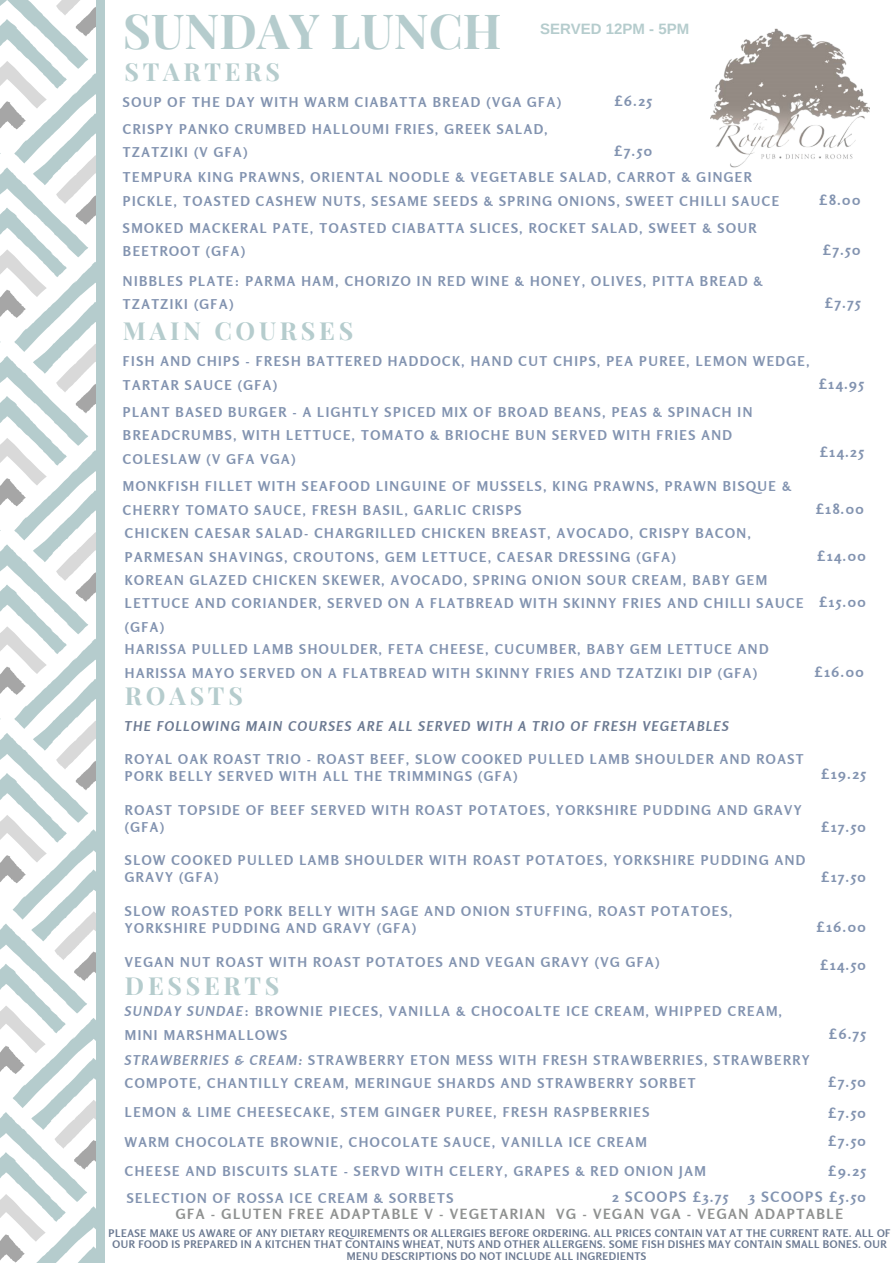
<style>
.page{position:relative;width:893px;height:1264px;background:#fff}
.page>*{position:absolute;margin:0;border:0;box-sizing:border-box;transform-origin:0 0}
.t1{font:700 48.45px "Playfair Display";color:#b5cccd}
.t2{font:700 24.9px "Playfair Display";letter-spacing:.15em;color:#b5cccd}
.t3{font:700 15px "Arimo";color:#b5cccd}
.t4{font:700 14.4px/30.6px "Rosario";letter-spacing:.11em;color:#8293b0}
.t5{font:700 13.95px "Rosario";letter-spacing:.11em;color:#8f9190}
.t6{font:700 13.5px/23.5px "Rosario";letter-spacing:.11em;color:#8293b0}
.t7{font:italic 700 13.5px "Rosario";letter-spacing:.11em;color:#6c7a92}
.t8{font:700 10.5px/11.4px "Rosario";letter-spacing:.05em;color:#6c7a92;text-align:center}
.s1{font-style:italic}
</style>
<div class="page">
<svg style="left:0;top:0;width:96px;height:1262px"></svg>
<div style="left:96px;top:0;width:9px;height:1262px;background:#b5cccd"></div>
<img style="left:710px;top:28px;width:159px;height:140px">
<h1 class="t1" style="left:123px;top:-3px;width:380px">SUNDAY LUNCH</h1>
<p class="t3" style="left:540px;top:20px;width:151px">SERVED 12PM - 5PM</p>
<h2 class="t2" style="left:125px;top:54px;width:157px">STARTERS</h2>
<p class="t6" style="left:123px;top:88px;width:439px;line-height:27px">SOUP OF THE DAY WITH WARM CIABATTA BREAD (VGA GFA)<br>CRISPY PANKO CRUMBED HALLOUMI FRIES, GREEK SALAD,</p>
<p class="t6" style="left:123px;top:140px;width:657px;line-height:24.2px">TZATZIKI (V GFA)<br>TEMPURA KING PRAWNS, ORIENTAL NOODLE &amp; VEGETABLE SALAD, CARROT &amp; GINGER<br>PICKLE, TOASTED CASHEW NUTS, SESAME SEEDS &amp; SPRING ONIONS, SWEET CHILLI SAUCE</p>
<p class="t6" style="left:123px;top:216px;width:635px">SMOKED MACKERAL PATE, TOASTED CIABATTA SLICES, ROCKET SALAD, SWEET &amp; SOUR<br>BEETROOT (GFA)</p>
<p class="t6" style="left:123px;top:269px;width:641px">NIBBLES PLATE: PARMA HAM, CHORIZO IN RED WINE &amp; HONEY, OLIVES, PITTA BREAD &amp;<br>TZATZIKI (GFA)</p>
<p class="t4" style="left:614px;top:85px;width:39px">£6.25</p>
<p class="t4" style="left:614px;top:135px;width:39px">£7.50</p>
<p class="t4" style="left:819px;top:184px;width:43px">£8.00</p>
<p class="t4" style="left:822px;top:234px;width:39px">£7.50</p>
<p class="t4" style="left:824px;top:287px;width:37px">£7.75</p>
<h2 class="t2" style="left:123px;top:313px;width:232px">MAIN COURSES</h2>
<p class="t6" style="left:123px;top:349px;width:688px">FISH AND CHIPS - FRESH BATTERED HADDOCK, HAND CUT CHIPS, PEA PUREE, LEMON WEDGE,<br>TARTAR SAUCE (GFA)</p>
<p class="t6" style="left:123px;top:400px;width:631px">PLANT BASED BURGER - A LIGHTLY SPICED MIX OF BROAD BEANS, PEAS &amp; SPINACH IN<br>BREADCRUMBS, WITH LETTUCE, TOMATO &amp; BRIOCHE BUN SERVED WITH FRIES AND<br>COLESLAW (V GFA VGA)</p>
<p class="t6" style="left:123px;top:474px;width:669px">MONKFISH FILLET WITH SEAFOOD LINGUINE OF MUSSELS, KING PRAWNS, PRAWN BISQUE &amp;<br>CHERRY TOMATO SAUCE, FRESH BASIL, GARLIC CRISPS</p>
<p class="t4" style="left:818px;top:368px;width:47px">£14.95</p>
<p class="t4" style="left:819px;top:437px;width:46px">£14.25</p>
<p class="t4" style="left:815px;top:493px;width:50px">£18.00</p>
<p class="t6" style="left:125px;top:521px;width:627px">CHICKEN CAESAR SALAD- CHARGRILLED CHICKEN BREAST, AVOCADO, CRISPY BACON,<br>PARMESAN SHAVINGS, CROUTONS, GEM LETTUCE, CAESAR DRESSING (GFA)</p>
<p class="t6" style="left:125px;top:567px;width:680px">KOREAN GLAZED CHICKEN SKEWER, AVOCADO, SPRING ONION SOUR CREAM, BABY GEM<br>LETTUCE AND CORIANDER, SERVED ON A FLATBREAD WITH SKINNY FRIES AND CHILLI SAUCE (GFA)</p>
<p class="t6" style="left:125px;top:637px;width:645px">HARISSA PULLED LAMB SHOULDER, FETA CHEESE, CUCUMBER, BABY GEM LETTUCE AND<br>HARISSA MAYO SERVED ON A FLATBREAD WITH SKINNY FRIES AND TZATZIKI DIP (GFA)</p>
<h2 class="t2" style="left:125px;top:678px;width:119px">ROASTS</h2>
<p class="t7" style="left:125px;top:717px;width:605px">THE FOLLOWING MAIN COURSES ARE ALL SERVED WITH A TRIO OF FRESH VEGETABLES</p>
<p class="t6" style="left:125px;top:750px;width:680px;line-height:16.8px">ROYAL OAK ROAST TRIO - ROAST BEEF, SLOW COOKED PULLED LAMB SHOULDER AND ROAST<br>PORK BELLY SERVED WITH ALL THE TRIMMINGS (GFA)</p>
<p class="t6" style="left:125px;top:801px;width:678px;line-height:16.8px">ROAST TOPSIDE OF BEEF SERVED WITH ROAST POTATOES, YORKSHIRE PUDDING AND GRAVY (GFA)</p>
<p class="t6" style="left:125px;top:852px;width:681px;line-height:16.8px">SLOW COOKED PULLED LAMB SHOULDER WITH ROAST POTATOES, YORKSHIRE PUDDING AND<br>GRAVY (GFA)</p>
<p class="t6" style="left:125px;top:902px;width:609px;line-height:16.8px">SLOW ROASTED PORK BELLY WITH SAGE AND ONION STUFFING, ROAST POTATOES,<br>YORKSHIRE PUDDING AND GRAVY (GFA)</p>
<p class="t6" style="left:125px;top:949px;width:535px">VEGAN NUT ROAST WITH ROAST POTATOES AND VEGAN GRAVY (VG GFA)</p>
<h2 class="t2" style="left:125px;top:967px;width:156px">DESSERTS</h2>
<p class="t4" style="left:817px;top:540px;width:50px">£14.00</p>
<p class="t4" style="left:818px;top:586px;width:48px">£15.00</p>
<p class="t4" style="left:814px;top:656px;width:51px">£16.00</p>
<p class="t4" style="left:821px;top:758px;width:46px">£19.25</p>
<p class="t4" style="left:821px;top:811px;width:46px">£17.50</p>
<p class="t4" style="left:821px;top:861px;width:46px">£17.50</p>
<p class="t4" style="left:816px;top:911px;width:51px">£16.00</p>
<p class="t4" style="left:820px;top:949px;width:47px">£14.50</p>
<p class="t6" style="left:125px;top:999px;width:686px"><span class="s1">SUNDAY SUNDAE</span>: BROWNIE PIECES, VANILLA &amp; CHOCOALTE ICE CREAM, WHIPPED CREAM, MINI MARSHMALLOWS<br><span class="s1">STRAWBERRIES &amp; CREAM:</span> STRAWBERRY ETON MESS WITH FRESH STRAWBERRIES, STRAWBERRY COMPOTE, CHANTILLY CREAM, MERINGUE SHARDS AND STRAWBERRY SORBET</p>
<p class="t6" style="left:125px;top:1097px;width:526px;line-height:29.2px">LEMON &amp; LIME CHEESECAKE, STEM GINGER PUREE, FRESH RASPBERRIES<br>WARM CHOCOLATE BROWNIE, CHOCOLATE SAUCE, VANILLA ICE CREAM</p>
<p class="t6" style="left:125px;top:1159px;width:582px">CHEESE AND BISCUITS SLATE - SERVD WITH CELERY, GRAPES &amp; RED ONION JAM</p>
<p class="t4" style="left:828px;top:1018px;width:39px">£6.75</p>
<p class="t4" style="left:828px;top:1066px;width:39px">£7.50 £7.50</p>
<p class="t4" style="left:828px;top:1124px;width:39px">£7.50 £9.25</p>
<p class="t6" style="left:127px;top:1186px;width:328px">SELECTION OF ROSSA ICE CREAM &amp; SORBETS</p>
<p class="t4" style="left:612px;top:1181px;width:117px">2 SCOOPS £3.75</p>
<p class="t4" style="left:749px;top:1181px;width:118px">3 SCOOPS £5.50</p>
<p class="t5" style="left:176px;top:1204px;width:668px">GFA - GLUTEN FREE ADAPTABLE V - VEGETARIAN VG - VEGAN VGA - VEGAN ADAPTABLE</p>
<p class="t8" style="left:109px;top:1227px;width:783px">PLEASE MAKE US AWARE OF ANY DIETARY REQUIREMENTS OR ALLERGIES BEFORE ORDERING. ALL PRICES CONTAIN VAT AT THE CURRENT RATE. ALL OF<br>OUR FOOD IS PREPARED IN A KITCHEN THAT CONTAINS WHEAT, NUTS AND OTHER ALLERGENS. SOME FISH DISHES MAY CONTAIN SMALL BONES. OUR<br>MENU DESCRIPTIONS DO NOT INCLUDE ALL INGREDIENTS</p>
</div>
